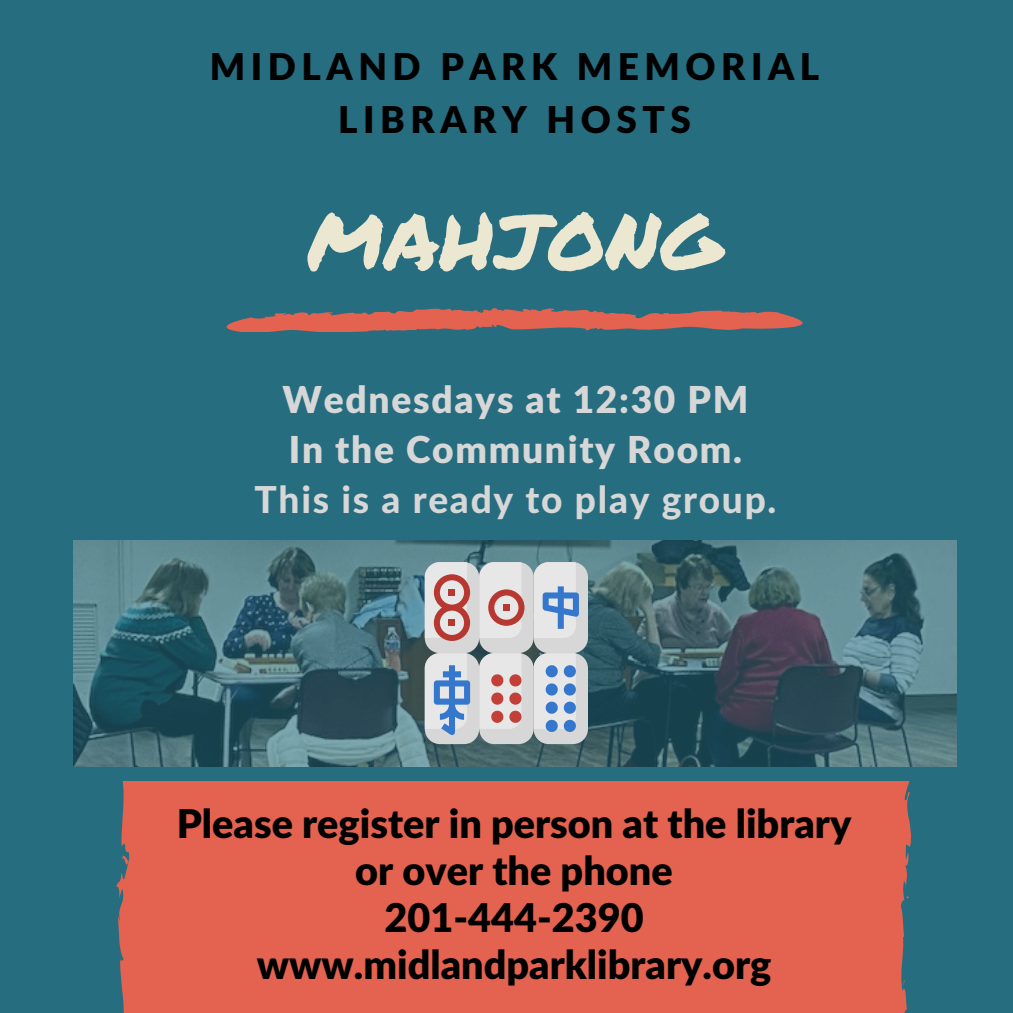
<style>
.page{position:relative;width:1013px;height:1013px;background:#fff}
.page>*{position:absolute;margin:0;border:0;box-sizing:border-box;transform-origin:0 0}
.t1{font:78.88px "Permanent Marker";color:#ebe7d0}
.t2{font:900 39.62px "Lato Latin";color:#000}
.t3{font:900 37.12px "Lato Latin";letter-spacing:.045em;color:#d7d7d7}
.t4{font:800 37.12px "Lato Latin";letter-spacing:.045em;color:#d7d7d7}
.t5{font:900 37px/53.5px "Lato Latin";letter-spacing:.15em;color:#000;text-align:center}
</style>
<div class="page">
<div style="left:0;top:0;width:1012px;height:1012px;background:#266d80"></div>
<div style="left:116px;top:781px;width:796px;height:231px;background:#e36250"></div>
<svg style="left:902px;top:979px;width:2px;height:11px"></svg>
<svg style="left:905px;top:892px;width:3px;height:6px"></svg>
<img style="left:73px;top:540px;width:883px;height:226px">
<div style="left:533px;top:653px;width:55px;height:91px;background:#d7d7d7;border-radius:15px"></div>
<div style="left:479px;top:653px;width:54px;height:91px;background:#d7d7d7;border-radius:15px"></div>
<div style="left:425px;top:653px;width:54px;height:91px;background:#d7d7d7;border-radius:15px"></div>
<div style="left:533px;top:562px;width:55px;height:91px;background:#d7d7d7;border-radius:15px"></div>
<div style="left:479px;top:562px;width:54px;height:91px;background:#d7d7d7;border-radius:15px"></div>
<div style="left:425px;top:562px;width:54px;height:91px;background:#d7d7d7;border-radius:15px"></div>
<svg style="left:479px;top:562px;width:45px;height:76px"></svg>
<svg style="left:425px;top:562px;width:45px;height:79px"></svg>
<div style="left:449px;top:619px;width:6px;height:7px;background:#b73831"></div>
<svg style="left:533px;top:562px;width:46px;height:76px"></svg>
<svg style="left:425px;top:653px;width:45px;height:82px"></svg>
<svg style="left:479px;top:653px;width:42px;height:76px"></svg>
<svg style="left:533px;top:653px;width:43px;height:79px"></svg>
<svg style="left:226px;top:308px;width:576px;height:24px;background:#a8655e"></svg>
<h2 class="t5" style="left:210px;top:42px;width:611px">MIDLAND PARK MEMORIAL<br>LIBRARY HOSTS</h2>
<p class="t1" style="left:307px;top:183px;width:416px">MAHJONG</p>
<h1 class="t3" style="left:282px;top:383px;width:467px">Wednesdays at 12:30 PM</h1>
<p class="t3" style="left:289px;top:433px;width:455px">In the Community Room.</p>
<p class="t4" style="left:254px;top:483px;width:523px">This is a ready to play group.</p>
<p class="t2" style="left:177px;top:806px;width:676px">Please register in person at the library</p>
<p class="t2" style="left:355px;top:853px;width:319px">or over the phone</p>
<p class="t2" style="left:384px;top:900px;width:261px">201-444-2390</p>
<p class="t2" style="left:257px;top:947px;width:516px">www.midlandparklibrary.org</p>
</div>
